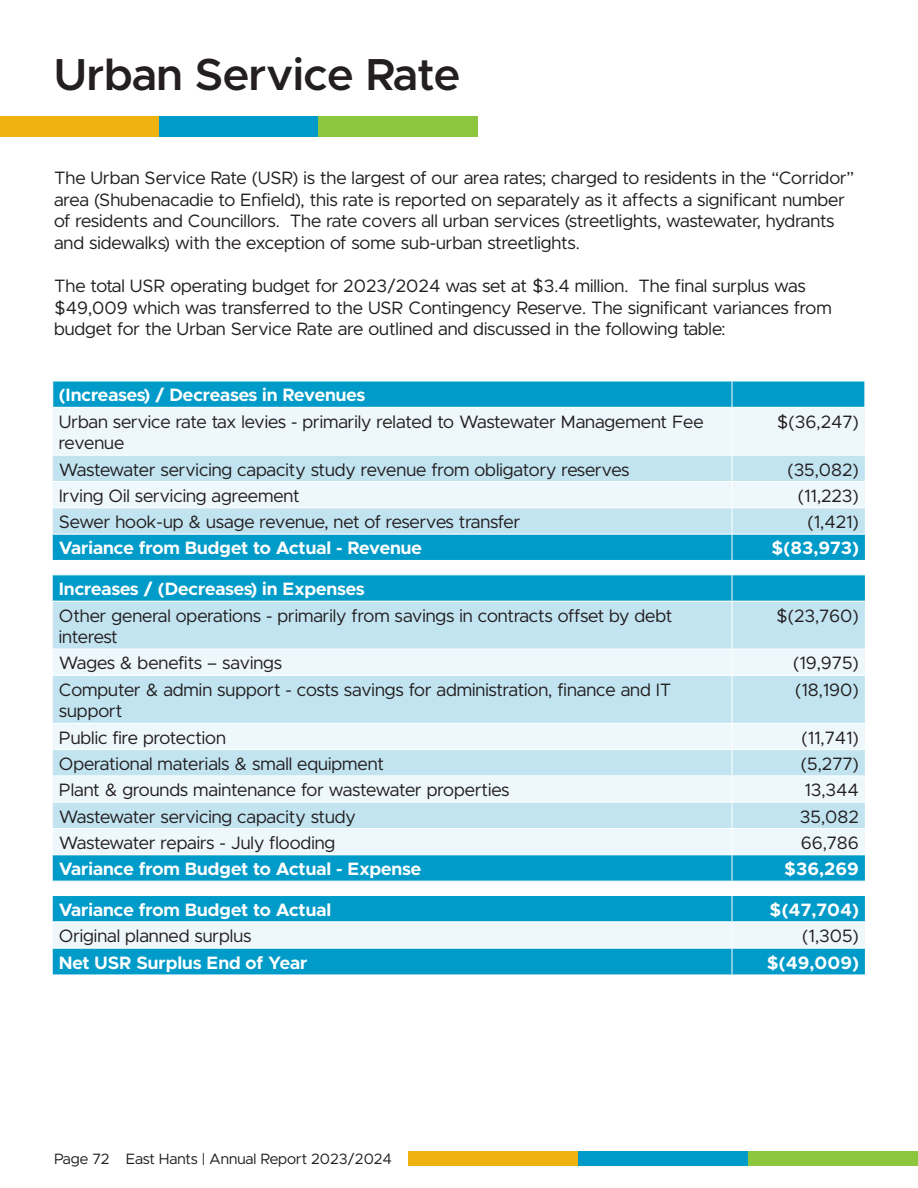
<style>
.page{position:relative;width:918px;height:1188px;background:#fff}
.page>*{position:absolute;margin:0;border:0;box-sizing:border-box;transform-origin:0 0}
.Header_3{font:600 45px "Metropolis";color:#231f20}
.Table_Body_Text_black{font:18px/21.6px "Metropolis";color:#231f20}
.Body_Text{font:18px/21.6px "Metropolis";color:#231f20}
.Table_Mid-Header{font:700 18px "Metropolis";color:#fff}
.Table_Header___Footer{font:700 18px "Metropolis";color:#fff}
.t1{font:15px "Metropolis";color:#231f20}
</style>
<div class="page">
<div style="left:53px;top:382px;width:812px;height:592px;background:#009bc8"></div>
<svg style="left:53px;top:408px;width:812px;height:540px;fill:#eef7fb"></svg>
<svg style="left:53px;top:456px;width:812px;height:372px;fill:#c2e4f1"></svg>
<svg style="left:732px;top:382px;width:1px;height:25px"></svg>
<hr style="left:732px;top:407px;width:1px;height:48px;background:#fff">
<hr style="left:53px;top:455px;width:679px;height:1px;background:#fff">
<hr style="left:732px;top:455px;width:133px;height:1px;background:#fff">
<hr style="left:53px;top:481px;width:679px;height:1px;background:#fff">
<hr style="left:732px;top:481px;width:133px;height:1px;background:#fff">
<hr style="left:53px;top:507px;width:679px;height:1px;background:#fff">
<hr style="left:732px;top:507px;width:133px;height:1px;background:#fff">
<hr style="left:53px;top:534px;width:679px;height:1px;background:#fff">
<hr style="left:732px;top:534px;width:133px;height:1px;background:#fff">
<svg style="left:732px;top:456px;width:1px;height:145px"></svg>
<hr style="left:53px;top:601px;width:679px;height:1px;background:#fff">
<hr style="left:732px;top:601px;width:133px;height:1px;background:#fff">
<hr style="left:732px;top:602px;width:1px;height:47px;background:#fff">
<hr style="left:53px;top:649px;width:679px;height:1px;background:#fff">
<hr style="left:732px;top:649px;width:133px;height:1px;background:#fff">
<svg style="left:732px;top:650px;width:1px;height:25px"></svg>
<hr style="left:53px;top:675px;width:679px;height:1px;background:#fff">
<hr style="left:732px;top:675px;width:133px;height:1px;background:#fff">
<hr style="left:732px;top:676px;width:1px;height:47px;background:#fff">
<hr style="left:53px;top:723px;width:679px;height:1px;background:#fff">
<hr style="left:732px;top:723px;width:133px;height:1px;background:#fff">
<hr style="left:53px;top:749px;width:679px;height:1px;background:#fff">
<hr style="left:732px;top:749px;width:133px;height:1px;background:#fff">
<hr style="left:53px;top:776px;width:679px;height:1px;background:#fff">
<hr style="left:732px;top:776px;width:133px;height:1px;background:#fff">
<hr style="left:53px;top:802px;width:679px;height:1px;background:#fff">
<hr style="left:732px;top:802px;width:133px;height:1px;background:#fff">
<hr style="left:53px;top:828px;width:679px;height:1px;background:#fff">
<hr style="left:732px;top:828px;width:133px;height:1px;background:#fff">
<hr style="left:53px;top:854px;width:679px;height:1px;background:#fff">
<hr style="left:732px;top:854px;width:133px;height:1px;background:#fff">
<hr style="left:53px;top:921px;width:679px;height:1px;background:#fff">
<hr style="left:732px;top:921px;width:133px;height:1px;background:#fff">
<hr style="left:53px;top:948px;width:679px;height:1px;background:#fff">
<hr style="left:732px;top:948px;width:133px;height:1px;background:#fff">
<svg style="left:732px;top:724px;width:1px;height:250px"></svg>
<svg style="left:53px;top:381px;width:1px;height:26px"></svg>
<hr style="left:53px;top:407px;width:679px;height:1px;background:#fff">
<hr style="left:732px;top:407px;width:133px;height:1px;background:#fff">
<hr style="left:52px;top:560px;width:680px;height:1px;background:#fff">
<hr style="left:732px;top:560px;width:133px;height:1px;background:#fff">
<hr style="left:52px;top:574px;width:680px;height:1px;background:#fff">
<hr style="left:732px;top:574px;width:133px;height:1px;background:#fff">
<hr style="left:52px;top:881px;width:680px;height:1px;background:#fff">
<hr style="left:732px;top:881px;width:133px;height:1px;background:#fff">
<hr style="left:52px;top:895px;width:680px;height:1px;background:#fff">
<hr style="left:732px;top:895px;width:133px;height:1px;background:#fff">
<div style="left:0;top:117px;width:159px;height:20px;background:#efb211"></div>
<div style="left:159px;top:117px;width:159px;height:20px;background:#009bc8"></div>
<div style="left:318px;top:117px;width:159px;height:20px;background:#8bc63e"></div>
<div style="left:408px;top:1151px;width:170px;height:14px;background:#efb211"></div>
<div style="left:578px;top:1151px;width:170px;height:14px;background:#009bc8"></div>
<div style="left:748px;top:1151px;width:170px;height:14px;background:#8bc63e"></div>
<h3 class="Header_3" style="left:54px;top:46px;width:407px">Urban Service Rate</h3>
<p class="Body_Text" style="left:54px;top:167px;width:802px">The Urban Service Rate (USR) is the largest of our area rates; charged to residents in the “Corridor” area (Shubenacadie to Enfield), this rate is reported on separately as it affects a significant number of residents and Councillors. The rate covers all urban services (streetlights, wastewater, hydrants and sidewalks) with the exception of some sub-urban streetlights.</p>
<p class="Body_Text" style="left:54px;top:275px;width:779px">The total USR operating budget for 2023/2024 was set at $3.4 million. The final surplus was $49,009 which was transferred to the USR Contingency Reserve. The significant variances from budget for the Urban Service Rate are outlined and discussed in the following table:</p>
<p class="Table_Header___Footer" style="left:59px;top:384px;width:308px">(Increases) / Decreases in Revenues</p>
<p class="Table_Body_Text_black" style="left:59px;top:411px;width:646px">Urban service rate tax levies - primarily related to Wastewater Management Fee revenue</p>
<p class="Table_Body_Text_black" style="left:777px;top:411px;width:83px">$(36,247)</p>
<p class="Table_Body_Text_black" style="left:59px;top:459px;width:572px">Wastewater servicing capacity study revenue from obligatory reserves</p>
<p class="Table_Body_Text_black" style="left:787px;top:459px;width:73px">(35,082)</p>
<p class="Table_Body_Text_black" style="left:59px;top:485px;width:243px">Irving Oil servicing agreement</p>
<p class="Table_Body_Text_black" style="left:798px;top:485px;width:63px">(11,223)</p>
<p class="Table_Body_Text_black" style="left:59px;top:511px;width:463px">Sewer hook-up &amp; usage revenue, net of reserves transfer</p>
<p class="Table_Body_Text_black" style="left:808px;top:511px;width:53px">(1,421)</p>
<p class="Table_Mid-Header" style="left:59px;top:537px;width:365px">Variance from Budget to Actual - Revenue</p>
<p class="Table_Mid-Header" style="left:771px;top:537px;width:89px">$(83,973)</p>
<p class="Table_Mid-Header" style="left:59px;top:578px;width:307px">Increases / (Decreases) in Expenses</p>
<p class="Table_Body_Text_black" style="left:59px;top:604px;width:615px">Other general operations - primarily from savings in contracts offset by debt interest</p>
<p class="Table_Body_Text_black" style="left:776px;top:604px;width:84px">$(23,760)</p>
<p class="Table_Body_Text_black" style="left:59px;top:652px;width:225px">Wages &amp; benefits – savings</p>
<p class="Table_Body_Text_black" style="left:793px;top:652px;width:67px">(19,975)</p>
<p class="Table_Body_Text_black" style="left:59px;top:679px;width:614px">Computer &amp; admin support - costs savings for administration, finance and IT support</p>
<p class="Table_Body_Text_black" style="left:795px;top:679px;width:65px">(18,190)</p>
<p class="Table_Body_Text_black" style="left:59px;top:727px;width:169px">Public fire protection</p>
<p class="Table_Body_Text_black" style="left:801px;top:727px;width:59px">(11,741)</p>
<p class="Table_Body_Text_black" style="left:59px;top:753px;width:327px">Operational materials &amp; small equipment</p>
<p class="Table_Body_Text_black" style="left:801px;top:753px;width:59px">(5,277)</p>
<p class="Table_Body_Text_black" style="left:59px;top:779px;width:452px">Plant &amp; grounds maintenance for wastewater properties</p>
<p class="Table_Body_Text_black" style="left:804px;top:779px;width:56px">13,344</p>
<p class="Table_Body_Text_black" style="left:59px;top:806px;width:299px">Wastewater servicing capacity study</p>
<p class="Table_Body_Text_black" style="left:800px;top:806px;width:60px">35,082</p>
<p class="Table_Body_Text_black" style="left:59px;top:832px;width:278px">Wastewater repairs - July flooding</p>
<p class="Table_Body_Text_black" style="left:801px;top:832px;width:60px">66,786</p>
<p class="Table_Mid-Header" style="left:59px;top:858px;width:364px">Variance from Budget to Actual - Expense</p>
<p class="Table_Mid-Header" style="left:784px;top:858px;width:77px">$36,269</p>
<p class="Table_Mid-Header" style="left:59px;top:898px;width:274px">Variance from Budget to Actual</p>
<p class="Table_Mid-Header" style="left:769px;top:898px;width:91px">$(47,704)</p>
<p class="Table_Body_Text_black" style="left:59px;top:925px;width:194px">Original planned surplus</p>
<p class="Table_Body_Text_black" style="left:802px;top:925px;width:58px">(1,305)</p>
<p class="Table_Mid-Header" style="left:59px;top:951px;width:250px">Net USR Surplus End of Year</p>
<p class="Table_Mid-Header" style="left:766px;top:951px;width:94px">$(49,009)</p>
<p class="t1" style="left:54px;top:1150px;width:340px">Page 72 East Hants | Annual Report 2023/2024</p>
</div>
